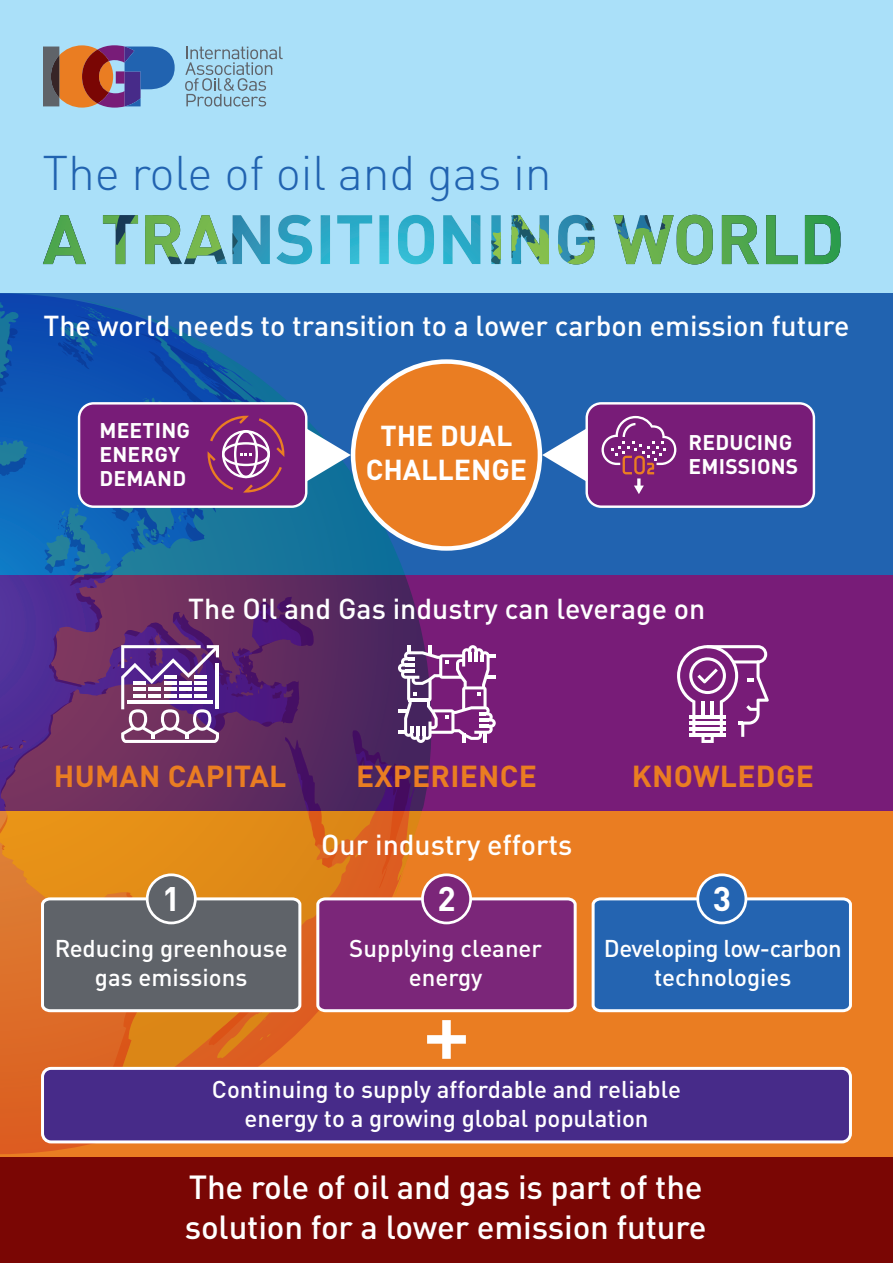
<style>
.page{position:relative;width:893px;height:1263px;background:#fff}
.page>*{position:absolute;margin:0;border:0;box-sizing:border-box;transform-origin:0 0}
.t1{font:300 48px "DIN Pro";letter-spacing:-.005em;color:#2163b0}
.t2{font:700 33.75px "DIN Pro";color:#fff}
.t3{font:500 33px/39.6px "DIN Pro";letter-spacing:-.005em;color:#fff}
.t4{font:700 30px "DIN Pro";letter-spacing:.01em;color:#ea7d22}
.t5{font:500 28.5px "DIN Pro";color:#fff}
.t6{font:700 28.5px/34.2px "DIN Pro";color:#fff;text-align:center}
.t7{font:500 24px/28.8px "DIN Pro";color:#fff;text-align:center}
.t8{font:500 24px/28.8px "DIN Pro";letter-spacing:-.02em;color:#fff;text-align:center}
.t9{font:700 21px/24px "DIN Pro";letter-spacing:.01em;color:#fff}
</style>
<div class="page">
<div style="left:0;top:0;width:893px;height:319px;background:#aae0f9"></div>
<div style="left:0;top:293px;width:893px;height:282px;background:#2163b0"></div>
<div style="left:0;top:575px;width:893px;height:236px;background:#781c78"></div>
<div style="left:0;top:811px;width:893px;height:346px;background:#ea7d22"></div>
<div style="left:0;top:1157px;width:893px;height:106px;background:#7a0604"></div>
<svg style="left:0;top:293px;width:428px;height:861px"></svg>
<svg style="left:379px;top:865px;width:9px;height:23px"></svg>
<svg style="left:341px;top:847px;width:5px;height:5px"></svg>
<svg style="left:19px;top:740px;width:6px;height:8px"></svg>
<svg style="left:0;top:745px;width:13px;height:4px"></svg>
<svg style="left:272px;top:691px;width:10px;height:8px"></svg>
<svg style="left:227px;top:686px;width:25px;height:11px"></svg>
<svg style="left:233px;top:658px;width:9px;height:11px"></svg>
<svg style="left:235px;top:676px;width:7px;height:3px"></svg>
<svg style="left:43px;top:513px;width:63px;height:72px;background:#1f66a8"></svg>
<svg style="left:140px;top:537px;width:23px;height:12px"></svg>
<svg style="left:171px;top:521px;width:5px;height:8px"></svg>
<svg style="left:183px;top:512px;width:5px;height:8px"></svg>
<svg style="left:427px;top:1020px;width:39px;height:39px"></svg>
<svg style="left:43px;top:215px;width:797px;height:49px"></svg>
<svg style="left:677px;top:645px;width:92px;height:98px"></svg>
<svg style="left:398px;top:645px;width:98px;height:98px"></svg>
<hr style="left:409px;top:699px;width:21px;height:3px;background:#fff">
<svg style="left:113px;top:636px;width:106px;height:107px;background:#8d659b"></svg>
<div style="left:353px;top:362px;width:187px;height:186px;background:#ea7d22;border-radius:50%"></div>
<div style="left:351px;top:359px;width:191px;height:192px;border:4px solid #fff;border-radius:50%"></div>
<svg style="left:542px;top:429px;width:43px;height:52px"></svg>
<div style="left:587px;top:403px;width:227px;height:104px;background:#781c78;border-radius:15px"></div>
<svg style="left:601px;top:416px;width:75px;height:78px"></svg>
<div style="left:585px;top:402px;width:230px;height:106px;border:2px solid #fff;border-radius:15px"></div>
<svg style="left:307px;top:427px;width:44px;height:55px"></svg>
<div style="left:79px;top:403px;width:227px;height:104px;background:#781c78;border-radius:15px"></div>
<svg style="left:0;top:298px;width:284px;height:194px"></svg>
<div style="left:78px;top:402px;width:229px;height:106px;border:2px solid #fff;border-radius:15px"></div>
<svg style="left:40px;top:896px;width:263px;height:149px;background:#866f5e"></svg>
<div style="left:147px;top:875px;width:48px;height:48px;background:#5f6369;border-radius:50%"></div>
<div style="left:146px;top:873px;width:51px;height:51px;border:3px solid #fff;border-radius:50%"></div>
<svg style="left:315px;top:896px;width:262px;height:118px;background:#87377f"></svg>
<div style="left:422px;top:875px;width:49px;height:48px;background:#7b2679;border-radius:50%"></div>
<div style="left:421px;top:873px;width:51px;height:51px;border:3px solid #fff;border-radius:50%"></div>
<svg style="left:591px;top:896px;width:261px;height:117px;background:#376fb3"></svg>
<div style="left:698px;top:875px;width:48px;height:48px;background:#2464b1;border-radius:50%"></div>
<div style="left:696px;top:873px;width:51px;height:51px;border:3px solid #fff;border-radius:50%"></div>
<div style="left:43px;top:1068px;width:807px;height:74px;background:#472b89;border-radius:9px"></div>
<div style="left:41px;top:1067px;width:811px;height:76px;border:3px solid #fff;border-radius:9px"></div>
<svg style="left:43px;top:45px;width:132px;height:63px"></svg>
<svg style="left:185px;top:47px;width:98px;height:59px"></svg>
<h1 class="t1" style="left:43px;top:135px;width:510px">The role of oil and gas in</h1>
<p class="t5" style="left:43px;top:303px;width:808px">The world needs to transition to a lower carbon emission future</p>
<p class="t9" style="left:99px;top:416px;width:92px">MEETING<br>ENERGY<br>DEMAND</p>
<p class="t6" style="left:366px;top:415px;width:163px">THE DUAL<br>CHALLENGE</p>
<p class="t9" style="left:689px;top:428px;width:111px">REDUCING<br>EMISSIONS</p>
<p class="t5" style="left:188px;top:586px;width:519px">The Oil and Gas industry can leverage on</p>
<p class="t4" style="left:54px;top:751px;width:234px">HUMAN CAPITAL</p>
<p class="t4" style="left:356px;top:751px;width:182px">EXPERIENCE</p>
<p class="t4" style="left:632px;top:751px;width:184px">KNOWLEDGE</p>
<p class="t5" style="left:321px;top:821px;width:253px">Our industry efforts</p>
<h2 class="t2" style="left:162px;top:871px;width:20px">1</h2>
<h2 class="t2" style="left:437px;top:871px;width:20px">2</h2>
<h2 class="t2" style="left:713px;top:871px;width:20px">3</h2>
<p class="t7" style="left:55px;top:931px;width:234px">Reducing greenhouse gas emissions</p>
<p class="t7" style="left:349px;top:931px;width:194px">Supplying cleaner energy</p>
<p class="t8" style="left:604px;top:931px;width:239px">Developing low-carbon technologies</p>
<p class="t7" style="left:212px;top:1073px;width:471px">Continuing to supply affordable and reliable energy to a growing global population</p>
<h3 class="t3" style="left:185px;top:1163px;width:523px">The role of oil and gas is part of the solution for a lower emission future</h3>
</div>
